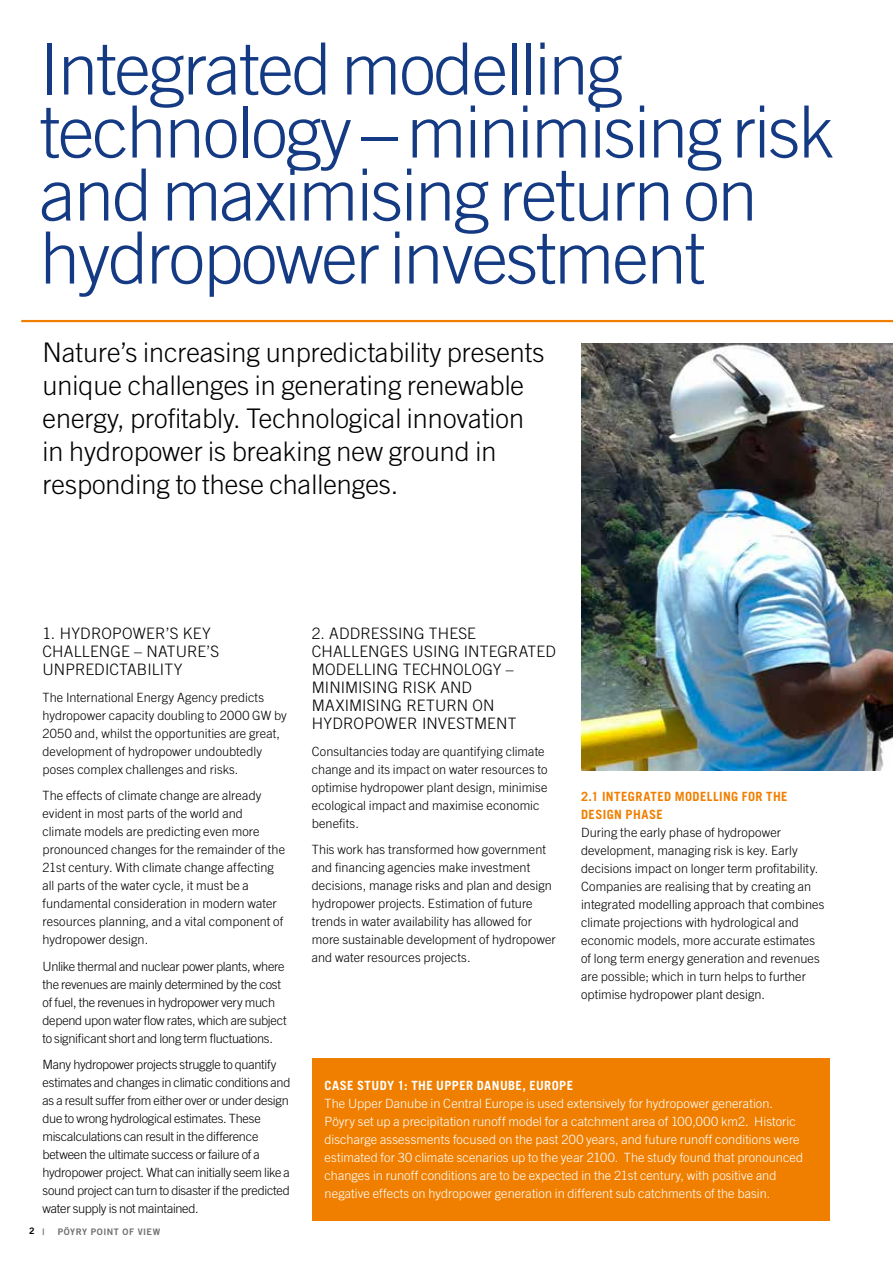
<style>
.page{position:relative;width:893px;height:1263px;background:#fff}
.page>*{position:absolute;margin:0;border:0;box-sizing:border-box;transform-origin:0 0}
.t1{font:300 72px/63px "Trade Gothic LT Std";letter-spacing:-.025em;color:#143a84}
.t2{font:300 27px/33px "Trade Gothic LT Std";color:#000}
.t3{font:300 15.75px/18px "Trade Gothic LT Std";letter-spacing:.01em;color:#000}
.t4{font:300 12.75px/18px "Trade Gothic LT Std";color:#000}
.t5{font:300 12.75px/18px "Trade Gothic LT Std";letter-spacing:-.02em;color:#000}
.t6{font:300 12.75px/18px "Trade Gothic LT Std";letter-spacing:.005em;color:#fff}
.t7{font:700 12.75px/18px "Trade Gothic LT Std";letter-spacing:.03em;color:#f07f00}
.t8{font:700 12.75px "Trade Gothic LT Std";letter-spacing:.03em;color:#fff}
.t9{font:9px "Trade Gothic LT Std Bd 2";letter-spacing:.055em;color:#706f6f}
.t10{font:9px "Trade Gothic LT Std Bd 2";color:#000}
.s1{color:#706f6f}
</style>
<div class="page">
<hr style="left:21px;top:320px;width:872px;height:2px;background:#f07f00">
<div style="left:312px;top:1058px;width:517px;height:162px;background:#f07f00"></div>
<img style="left:582px;top:343px;width:311px;height:428px">
<h1 class="t1" style="left:40px;top:36px;width:796px">Integrated modelling technology – minimising risk and maximising return on hydropower investment</h1>
<h2 class="t2" style="left:43px;top:335px;width:503px">Nature’s increasing unpredictability presents unique challenges in generating renewable energy, profitably. Technological innovation in hydropower is breaking new ground in responding to these challenges.</h2>
<p class="t3" style="left:43px;top:624px;width:178px">1. HYDROPOWER’S KEY<br>CHALLENGE – NATURE’S<br>UNPREDICTABILITY</p>
<p class="t4" style="left:43px;top:688px;width:246px">The International Energy Agency predicts hydropower capacity doubling to 2000 GW by 2050 and, whilst the opportunities are great, development of hydropower undoubtedly poses complex challenges and risks.</p>
<p class="t4" style="left:43px;top:786px;width:244px">The effects of climate change are already evident in most parts of the world and climate models are predicting even more pronounced changes for the remainder of the 21st century. With climate change affecting all parts of the water cycle, it must be a fundamental consideration in modern water resources planning, and a vital component of hydropower design.</p>
<p class="t5" style="left:43px;top:957px;width:246px">Unlike thermal and nuclear power plants, where the revenues are mainly determined by the cost of fuel, the revenues in hydropower very much depend upon water flow rates, which are subject to significant short and long term fluctuations.</p>
<p class="t5" style="left:43px;top:1055px;width:250px">Many hydropower projects struggle to quantify estimates and changes in climatic conditions and as a result suffer from either over or under design due to wrong hydrological estimates. These miscalculations can result in the difference between the ultimate success or failure of a hydropower project. What can initially seem like a sound project can turn to disaster if the predicted water supply is not maintained.</p>
<p class="t10" style="left:29px;top:1225px;width:17px">2 <span class="s1">|</span></p>
<p class="t9" style="left:58px;top:1226px;width:104px">PÖYRY POINT OF VIEW</p>
<p class="t3" style="left:312px;top:624px;width:246px">2. ADDRESSING THESE<br>CHALLENGES USING INTEGRATED<br>MODELLING TECHNOLOGY –<br>MINIMISING RISK AND<br>MAXIMISING RETURN ON<br>HYDROPOWER INVESTMENT</p>
<p class="t4" style="left:312px;top:742px;width:237px">Consultancies today are quantifying climate change and its impact on water resources to optimise hydropower plant design, minimise ecological impact and maximise economic benefits.</p>
<p class="t4" style="left:312px;top:840px;width:245px">This work has transformed how government and financing agencies make investment decisions, manage risks and plan and design hydropower projects. Estimation of future trends in water availability has allowed for more sustainable development of hydropower and water resources projects.</p>
<p class="t7" style="left:581px;top:787px;width:208px">2.1 INTEGRATED MODELLING FOR THE<br>DESIGN PHASE</p>
<p class="t4" style="left:581px;top:823px;width:245px">During the early phase of hydropower development, managing risk is key. Early decisions impact on longer term profitability.<br>Companies are realising that by creating an integrated modelling approach that combines climate projections with hydrological and economic models, more accurate estimates of long term energy generation and revenues are possible; which in turn helps to further optimise hydropower plant design.</p>
<p class="t8" style="left:325px;top:1077px;width:250px">CASE STUDY 1: THE UPPER DANUBE, EUROPE</p>
<p class="t6" style="left:325px;top:1094px;width:480px">The Upper Danube in Central Europe is used extensively for hydropower generation.<br>Pöyry set up a precipitation runoff model for a catchment area of 100,000 km2. Historic discharge assessments focused on the past 200 years, and future runoff conditions were estimated for 30 climate scenarios up to the year 2100. The study found that pronounced changes in runoff conditions are to be expected in the 21st century, with positive and negative effects on hydropower generation in different sub catchments of the basin.</p>
</div>
